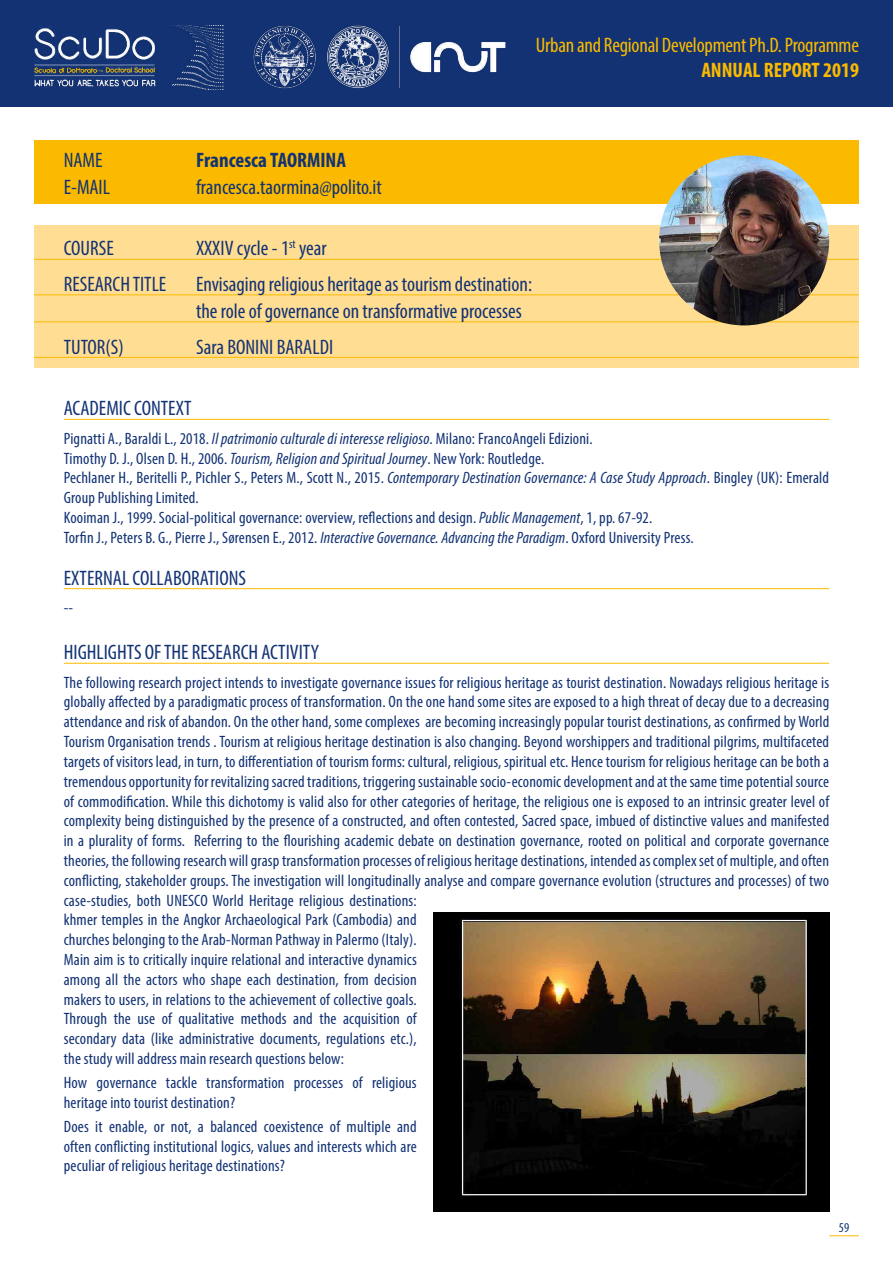
<style>
.page{position:relative;width:893px;height:1263px;background:#fff}
.page>*{position:absolute;margin:0;border:0;box-sizing:border-box;transform-origin:0 0}
.t1{font:condensed 21px/27px "Myriad Pro";color:#123274}
.t2{font:condensed 21px "Myriad Pro";letter-spacing:-.01em;color:#fbba00}
.t3{font:700 condensed 21px "Myriad Pro";color:#123274}
.t4{font:700 condensed 21px "Myriad Pro";color:#fbba00}
.t5{font:condensed 16.5px/19.8px "Myriad Pro";letter-spacing:.01em;color:#123274}
.t6{font:condensed 13.5px "Myriad Pro";color:#123274}
.s1{font-style:italic}
</style>
<div class="page">
<div style="left:0;top:0;width:893px;height:106px;background:#123274"></div>
<hr style="left:829px;top:1235px;width:30px;height:1px;background:#fbba00">
<img style="left:34px;top:26px;width:190px;height:63px">
<img style="left:254px;top:26px;width:252px;height:63px">
<div style="left:34px;top:140px;width:825px;height:64px;background:#fbba00"></div>
<hr style="left:64px;top:419px;width:765px;height:1px;background:#fbba00">
<hr style="left:64px;top:588px;width:765px;height:1px;background:#fbba00">
<hr style="left:64px;top:663px;width:765px;height:1px;background:#fbba00">
<img style="left:434px;top:912px;width:395px;height:299px">
<div style="left:34px;top:225px;width:825px;height:143px;background:#ffdd93"></div>
<hr style="left:34px;top:259px;width:825px;height:1px;background:#fbba00">
<hr style="left:34px;top:294px;width:825px;height:1px;background:#fbba00">
<hr style="left:34px;top:321px;width:825px;height:1px;background:#fbba00">
<hr style="left:34px;top:357px;width:825px;height:1px;background:#fbba00">
<img style="left:659px;top:155px;width:170px;height:170px;border-radius:85px">
<p class="t1" style="left:64px;top:146px;width:40px">NAME</p>
<p class="t3" style="left:196px;top:146px;width:152px">Francesca TAORMINA</p>
<p class="t1" style="left:64px;top:173px;width:48px">E-MAIL</p>
<p class="t1" style="left:196px;top:173px;width:187px">francesca.taormina@polito.it</p>
<p class="t2" style="left:536px;top:32px;width:325px">Urban and Regional Development Ph.D. Programme</p>
<p class="t4" style="left:701px;top:57px;width:159px">ANNUAL REPORT 2019</p>
<p class="t1" style="left:64px;top:235px;width:52px">COURSE</p>
<p class="t1" style="left:196px;top:235px;width:132px">XXXIV cycle - 1<sup>st</sup> year</p>
<p class="t1" style="left:64px;top:270px;width:104px">RESEARCH TITLE</p>
<p class="t1" style="left:196px;top:270px;width:338px">Envisaging religious heritage as tourism destination: the role of governance on transformative processes</p>
<p class="t1" style="left:64px;top:333px;width:61px">TUTOR(S)</p>
<p class="t1" style="left:196px;top:333px;width:139px">Sara BONINI BARALDI</p>
<p class="t1" style="left:64px;top:395px;width:129px">ACADEMIC CONTEXT</p>
<p class="t5" style="left:64px;top:428px;width:767px">Pignatti A., Baraldi L., 2018. <span class="s1">Il patrimonio culturale di interesse religioso</span>. Milano: FrancoAngeli Edizioni.<br>Timothy D. J., Olsen D. H., 2006. <span class="s1">Tourism, Religion and Spiritual Journey</span>. New York: Routledge.<br>Pechlaner H., Beritelli P., Pichler S., Peters M., Scott N., 2015. <span class="s1">Contemporary Destination Governance: A Case Study Approach</span>. Bingley (UK): Emerald Group Publishing Limited.<br>Kooiman J., 1999. Social-political governance: overview, reflections and design. <span class="s1">Public Management</span>, 1, pp. 67-92.<br>Torfin J., Peters B. G., Pierre J., Sørensen E., 2012. <span class="s1">Interactive Governance. Advancing the Paradigm</span>. Oxford University Press.</p>
<p class="t1" style="left:64px;top:564px;width:184px">EXTERNAL COLLABORATIONS</p>
<p class="t5" style="left:64px;top:597px;width:11px">--</p>
<p class="t1" style="left:64px;top:639px;width:257px">HIGHLIGHTS OF THE RESEARCH ACTIVITY</p>
<p class="t5" style="left:64px;top:672px;width:767px">The following research project intends to investigate governance issues for religious heritage as tourist destination. Nowadays religious heritage is globally affected by a paradigmatic process of transformation. On the one hand some sites are exposed to a high threat of decay due to a decreasing attendance and risk of abandon. On the other hand, some complexes are becoming increasingly popular tourist destinations, as confirmed by World Tourism Organisation trends . Tourism at religious heritage destination is also changing. Beyond worshippers and traditional pilgrims, multifaceted targets of visitors lead, in turn, to differentiation of tourism forms: cultural, religious, spiritual etc. Hence tourism for religious heritage can be both a tremendous opportunity for revitalizing sacred traditions, triggering sustainable socio-economic development and at the same time potential source of commodification. While this dichotomy is valid also for other categories of heritage, the religious one is exposed to an intrinsic greater level of complexity being distinguished by the presence of a constructed, and often contested, Sacred space, imbued of distinctive values and manifested in a plurality of forms. Referring to the flourishing academic debate on destination governance, rooted on political and corporate governance theories, the following research will grasp transformation processes of religious heritage destinations, intended as complex set of multiple, and often conflicting, stakeholder groups. The investigation will longitudinally analyse and compare governance evolution (structures and processes) of two case-studies, both UNESCO World Heritage religious destinations:<br>khmer temples in the Angkor Archaeological Park (Cambodia) and<br>churches belonging to the Arab-Norman Pathway in Palermo (Italy).<br>Main aim is to critically inquire relational and interactive dynamics<br>among all the actors who shape each destination, from decision<br>makers to users, in relations to the achievement of collective goals.<br>Through the use of qualitative methods and the acquisition of<br>secondary data (like administrative documents, regulations etc.),<br>the study will address main research questions below:</p>
<p class="t5" style="left:64px;top:1072px;width:354px">How governance tackle transformation processes of religious heritage into tourist destination?</p>
<p class="t5" style="left:64px;top:1116px;width:354px;text-align:justify">Does it enable, or not, a balanced coexistence of multiple and often conflicting institutional logics, values and interests which are peculiar of religious heritage destinations?</p>
<p class="t6" style="left:839px;top:1219px;width:12px">59</p>
</div>
